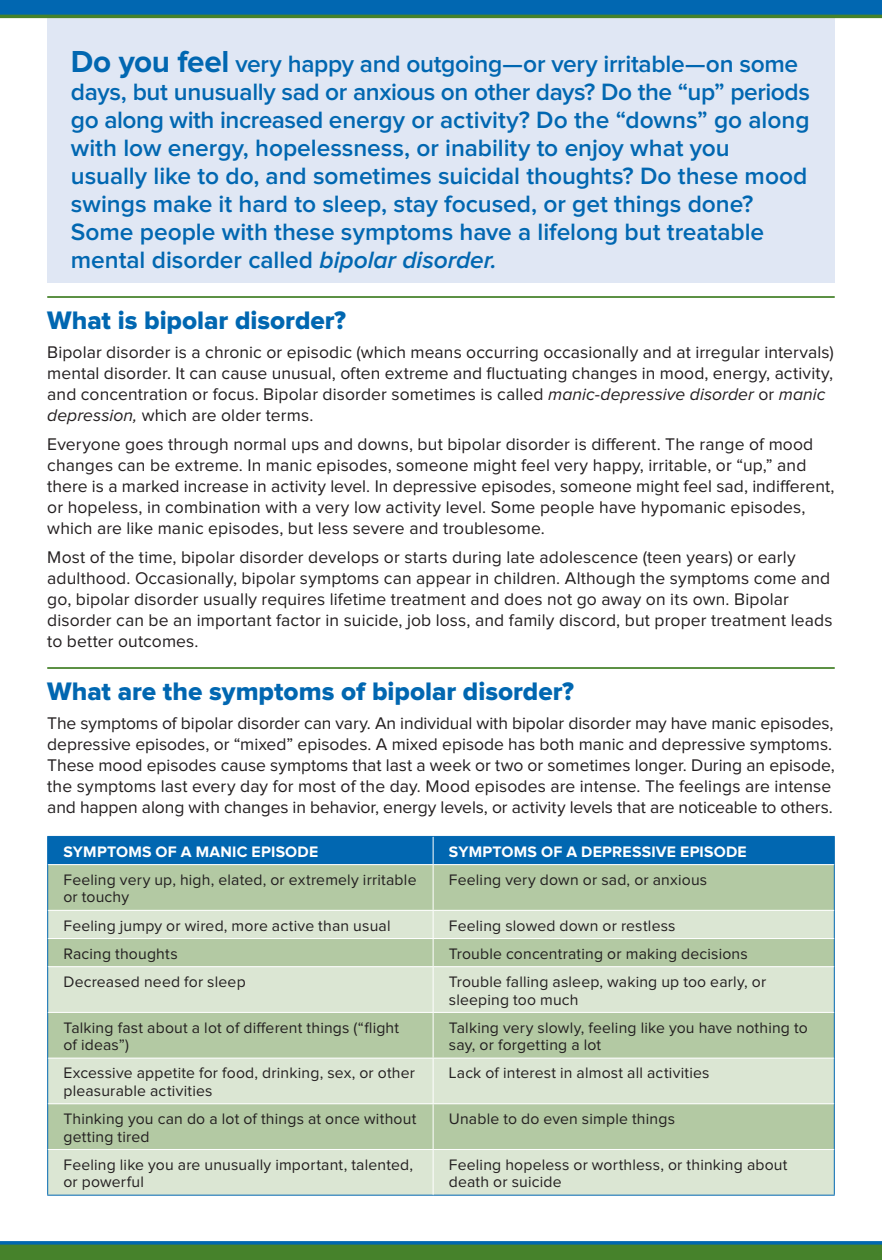
<style>
.page{position:relative;width:882px;height:1260px;background:#fff}
.page>*{position:absolute;margin:0;border:0;box-sizing:border-box;transform-origin:0 0}
.t1{font:26.25px "Proxima Nova Extrabld";color:#0167b1}
.t2{font:600 24.5px/28px "Proxima Nova";letter-spacing:-.005em;color:#0167b1}
.t3{font:17.5px/21px "Proxima Nova";letter-spacing:.005em;color:#231f20}
.t4{font:15.75px/17.5px "Proxima Nova";letter-spacing:.01em;color:#231f20}
.t5{font:700 15.75px "Proxima Nova";letter-spacing:.015em;color:#fff}
.s1{font-weight:700;font-size:31.5px}
.s2{font-style:italic}
</style>
<div class="page">
<div style="left:47px;top:0;width:788px;height:282px;background:#e0e7f4"></div>
<hr style="left:47px;top:296px;width:788px;height:2px;background:#46822b">
<hr style="left:47px;top:667px;width:788px;height:2px;background:#46822b">
<div style="left:48px;top:865px;width:786px;height:45px;background:#b3c9a3"></div>
<svg style="left:48px;top:911px;width:786px;height:284px;background:#cad9bf"></svg>
<hr style="left:47px;top:865px;width:1px;height:45px;background:#0167b1">
<hr style="left:834px;top:865px;width:1px;height:45px;background:#0167b1">
<svg style="left:47px;top:910px;width:1px;height:57px"></svg>
<svg style="left:834px;top:910px;width:1px;height:57px"></svg>
<hr style="left:47px;top:967px;width:1px;height:45px;background:#0167b1">
<hr style="left:834px;top:967px;width:1px;height:45px;background:#0167b1">
<hr style="left:47px;top:1012px;width:1px;height:46px;background:#0167b1">
<hr style="left:834px;top:1012px;width:1px;height:46px;background:#0167b1">
<hr style="left:47px;top:1058px;width:1px;height:46px;background:#0167b1">
<hr style="left:834px;top:1058px;width:1px;height:46px;background:#0167b1">
<hr style="left:47px;top:1104px;width:1px;height:45px;background:#0167b1">
<hr style="left:834px;top:1104px;width:1px;height:45px;background:#0167b1">
<hr style="left:47px;top:1149px;width:1px;height:46px;background:#0167b1">
<hr style="left:834px;top:1149px;width:1px;height:46px;background:#0167b1">
<hr style="left:47px;top:1195px;width:386px;height:1px;background:#0167b1">
<hr style="left:433px;top:1195px;width:402px;height:1px;background:#0167b1">
<div style="left:47px;top:836px;width:788px;height:29px;background:#0167b1"></div>
<hr style="left:48px;top:864px;width:385px;height:1px;background:#fff">
<hr style="left:433px;top:864px;width:401px;height:1px;background:#fff">
<hr style="left:433px;top:865px;width:1px;height:45px;background:#fff">
<hr style="left:48px;top:938px;width:385px;height:1px;background:#fff">
<hr style="left:433px;top:938px;width:401px;height:1px;background:#fff">
<svg style="left:433px;top:911px;width:1px;height:55px"></svg>
<hr style="left:48px;top:966px;width:385px;height:1px;background:#fff">
<hr style="left:433px;top:966px;width:401px;height:1px;background:#fff">
<hr style="left:433px;top:967px;width:1px;height:45px;background:#fff">
<hr style="left:48px;top:1012px;width:385px;height:1px;background:#fff">
<hr style="left:433px;top:1012px;width:401px;height:1px;background:#fff">
<hr style="left:433px;top:1013px;width:1px;height:45px;background:#fff">
<hr style="left:48px;top:1058px;width:385px;height:1px;background:#fff">
<hr style="left:433px;top:1058px;width:401px;height:1px;background:#fff">
<hr style="left:433px;top:1059px;width:1px;height:44px;background:#fff">
<hr style="left:48px;top:1103px;width:385px;height:1px;background:#fff">
<hr style="left:433px;top:1103px;width:401px;height:1px;background:#fff">
<hr style="left:433px;top:1104px;width:1px;height:45px;background:#fff">
<hr style="left:48px;top:1149px;width:385px;height:1px;background:#fff">
<hr style="left:433px;top:1149px;width:401px;height:1px;background:#fff">
<hr style="left:433px;top:1150px;width:1px;height:45px;background:#fff">
<div style="left:0;top:0;width:882px;height:16px;background:#0167b1"></div>
<div style="left:0;top:1244px;width:882px;height:16px;background:#46822b"></div>
<svg style="left:0;top:1241px;width:882px;height:4px;background:#0d6da5"></svg>
<hr style="left:0;top:15px;width:882px;height:3px;background:#46822b">
<p class="t2" style="left:71px;top:51px;width:741px"><span class="s1">Do you feel</span> very happy and outgoing—or very irritable—on some days, but unusually sad or anxious on other days? Do the “up” periods go along with increased energy or activity? Do the “downs” go along with low energy, hopelessness, or inability to enjoy what you usually like to do, and sometimes suicidal thoughts? Do these mood swings make it hard to sleep, stay focused, or get things done?<br>Some people with these symptoms have a lifelong but treatable mental disorder called <span class="s2">bipolar disorder.</span></p>
<h2 class="t1" style="left:47px;top:309px;width:300px">What is bipolar disorder?</h2>
<p class="t3" style="left:47px;top:343px;width:788px">Bipolar disorder is a chronic or episodic (which means occurring occasionally and at irregular intervals) mental disorder. It can cause unusual, often extreme and fluctuating changes in mood, energy, activity, and concentration or focus. Bipolar disorder sometimes is called <span class="s2">manic-depressive disorder</span> or <span class="s2">manic depression,</span> which are older terms.</p>
<p class="t3" style="left:47px;top:435px;width:789px">Everyone goes through normal ups and downs, but bipolar disorder is different. The range of mood changes can be extreme. In manic episodes, someone might feel very happy, irritable, or “up,” and there is a marked increase in activity level. In depressive episodes, someone might feel sad, indifferent, or hopeless, in combination with a very low activity level. Some people have hypomanic episodes, which are like manic episodes, but less severe and troublesome.</p>
<p class="t3" style="left:47px;top:547px;width:787px">Most of the time, bipolar disorder develops or starts during late adolescence (teen years) or early adulthood. Occasionally, bipolar symptoms can appear in children. Although the symptoms come and go, bipolar disorder usually requires lifetime treatment and does not go away on its own. Bipolar disorder can be an important factor in suicide, job loss, and family discord, but proper treatment leads to better outcomes.</p>
<h2 class="t1" style="left:47px;top:680px;width:528px">What are the symptoms of bipolar disorder?</h2>
<p class="t3" style="left:47px;top:714px;width:789px">The symptoms of bipolar disorder can vary. An individual with bipolar disorder may have manic episodes, depressive episodes, or “mixed” episodes. A mixed episode has both manic and depressive symptoms.<br>These mood episodes cause symptoms that last a week or two or sometimes longer. During an episode, the symptoms last every day for most of the day. Mood episodes are intense. The feelings are intense and happen along with changes in behavior, energy levels, or activity levels that are noticeable to others.</p>
<p class="t5" style="left:63px;top:844px;width:256px">SYMPTOMS OF A MANIC EPISODE</p>
<p class="t5" style="left:449px;top:844px;width:299px">SYMPTOMS OF A DEPRESSIVE EPISODE</p>
<p class="t4" style="left:63px;top:872px;width:355px">Feeling very up, high, elated, or extremely irritable or touchy</p>
<p class="t4" style="left:449px;top:872px;width:260px">Feeling very down or sad, or anxious</p>
<p class="t4" style="left:63px;top:917px;width:329px">Feeling jumpy or wired, more active than usual</p>
<p class="t4" style="left:449px;top:917px;width:228px">Feeling slowed down or restless</p>
<p class="t4" style="left:63px;top:946px;width:116px">Racing thoughts</p>
<p class="t4" style="left:449px;top:946px;width:300px">Trouble concentrating or making decisions</p>
<p class="t4" style="left:63px;top:974px;width:184px">Decreased need for sleep</p>
<p class="t4" style="left:449px;top:974px;width:319px">Trouble falling asleep, waking up too early, or sleeping too much</p>
<p class="t4" style="left:63px;top:1019px;width:337px">Talking fast about a lot of different things (“flight of ideas”)</p>
<p class="t4" style="left:449px;top:1019px;width:360px">Talking very slowly, feeling like you have nothing to say, or forgetting a lot</p>
<p class="t4" style="left:63px;top:1065px;width:353px">Excessive appetite for food, drinking, sex, or other pleasurable activities</p>
<p class="t4" style="left:449px;top:1065px;width:262px">Lack of interest in almost all activities</p>
<p class="t4" style="left:63px;top:1111px;width:354px">Thinking you can do a lot of things at once without getting tired</p>
<p class="t4" style="left:449px;top:1111px;width:228px">Unable to do even simple things</p>
<p class="t4" style="left:63px;top:1156px;width:351px">Feeling like you are unusually important, talented, or powerful</p>
<p class="t4" style="left:449px;top:1156px;width:340px">Feeling hopeless or worthless, or thinking about death or suicide</p>
</div>
